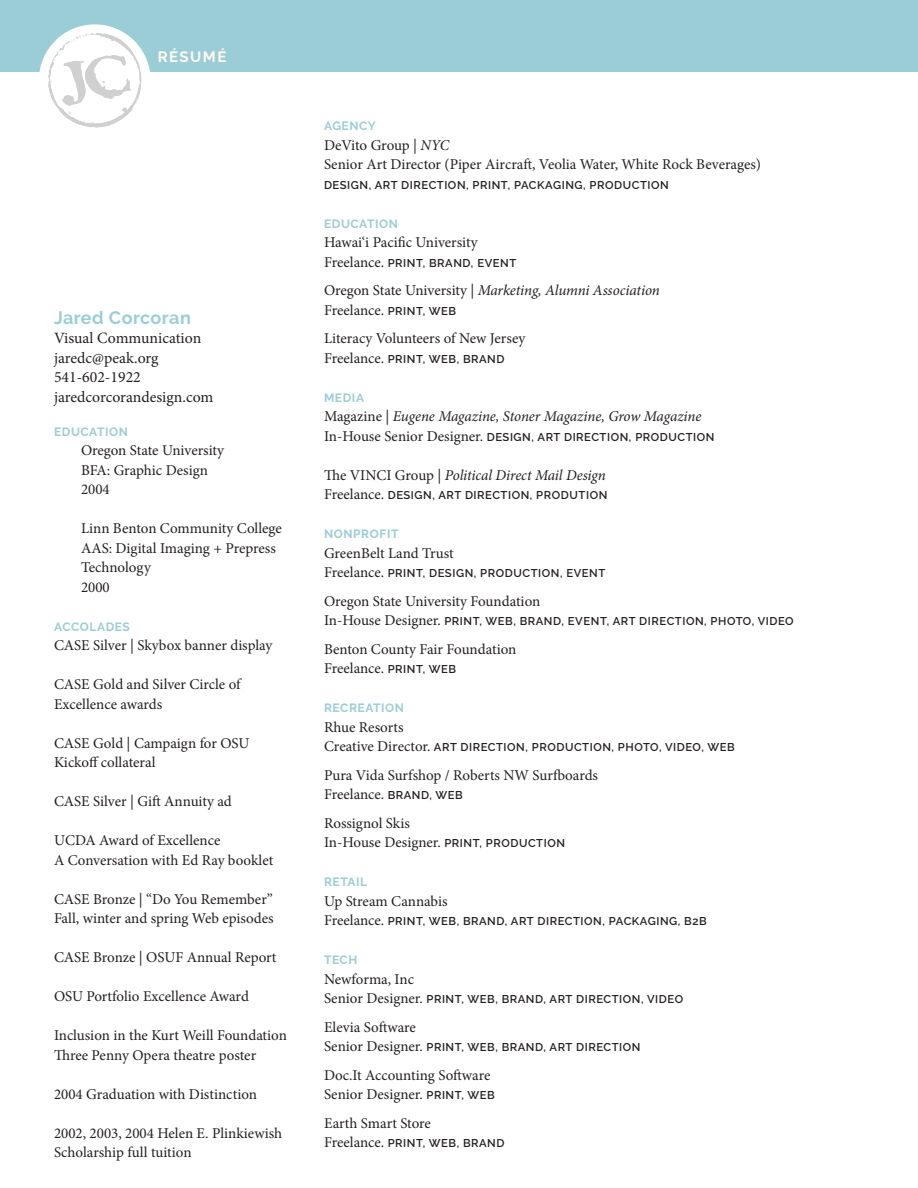
<style>
.page{position:relative;width:918px;height:1188px;background:#fff}
.page>*{position:absolute;margin:0;border:0;box-sizing:border-box;transform-origin:0 0}
.t1{font:700 18px "Raleway";letter-spacing:.025em;color:#9bcdd6}
.t2{font:15.75px/19.5px "Minion Pro";color:#231f20}
.t3{font:15px/19.5px "Minion Pro";color:#231f20}
.t4{font:italic 15px "Minion Pro";letter-spacing:-.01em;color:#231f20}
.t5{font:700 15px "Raleway";letter-spacing:.1em;color:#fffaf1}
.t6{font:700 12px "Raleway";letter-spacing:.05em;color:#9bcdd6}
.t7{font:600 11.25px "Raleway";letter-spacing:.05em;color:#231f20}
.s1{font-style:italic}
.s2{font-family:"Minion Pro";font-weight:400;font-size:15px}
.s3{font-style:normal}
.s4{font-family:"Raleway";font-weight:600;font-size:11.25px}
</style>
<div class="page">
<div style="left:0;top:0;width:918px;height:71px;background:#9bcdd6"></div>
<div style="left:39px;top:24px;width:112px;height:112px;background:#fff;border-radius:50%"></div>
<svg style="left:48px;top:32px;width:93px;height:96px"></svg>
<p class="t5" style="left:158px;top:48px;width:70px">RÉSUMÉ</p>
<p class="t1" style="left:54px;top:307px;width:138px">Jared Corcoran</p>
<p class="t2" style="left:54px;top:328px;width:161px">Visual Communication jaredc@peak.org<br>541-602-1922 jaredcorcorandesign.com</p>
<p class="t6" style="left:54px;top:425px;width:76px">EDUCATION</p>
<p class="t3" style="left:81px;top:441px;width:145px">Oregon State University</p>
<p class="t3" style="left:81px;top:460px;width:129px">BFA: Graphic Design</p>
<p class="t3" style="left:81px;top:480px;width:30px">2004</p>
<p class="t3" style="left:81px;top:519px;width:202px">Linn Benton Community College<br>AAS: Digital Imaging + Prepress<br>Technology</p>
<p class="t3" style="left:81px;top:577px;width:30px">2000</p>
<p class="t6" style="left:54px;top:620px;width:77px">ACCOLADES</p>
<p class="t3" style="left:54px;top:636px;width:220px">CASE Silver | Skybox banner display</p>
<p class="t3" style="left:54px;top:675px;width:188px">CASE Gold and Silver Circle of<br>Excellence awards</p>
<p class="t3" style="left:54px;top:733px;width:197px">CASE Gold | Campaign for OSU<br>Kickoff collateral</p>
<p class="t3" style="left:54px;top:792px;width:179px">CASE Silver | Gift Annuity ad</p>
<p class="t3" style="left:54px;top:831px;width:221px">UCDA Award of Excellence<br>A Conversation with Ed Ray booklet</p>
<p class="t3" style="left:54px;top:889px;width:221px">CASE Bronze | “Do You Remember”<br>Fall, winter and spring Web episodes</p>
<p class="t3" style="left:54px;top:948px;width:224px">CASE Bronze | OSUF Annual Report</p>
<p class="t3" style="left:54px;top:987px;width:196px">OSU Portfolio Excellence Award</p>
<p class="t3" style="left:54px;top:1026px;width:235px">Inclusion in the Kurt Weill Foundation<br>Three Penny Opera theatre poster</p>
<p class="t3" style="left:54px;top:1084px;width:205px">2004 Graduation with Distinction</p>
<p class="t3" style="left:54px;top:1123px;width:230px">2002, 2003, 2004 Helen E. Plinkiewish<br>Scholarship full tuition</p>
<p class="t6" style="left:324px;top:119px;width:53px">AGENCY</p>
<p class="t3" style="left:324px;top:135px;width:127px">DeVito Group | <span class="s1">NYC</span></p>
<p class="t3" style="left:324px;top:155px;width:439px">Senior Art Director (Piper Aircraft, Veolia Water, White Rock Beverages)</p>
<p class="t7" style="left:324px;top:178px;width:346px">DESIGN, ART DIRECTION, PRINT, PACKAGING, PRODUCTION</p>
<p class="t6" style="left:324px;top:217px;width:76px">EDUCATION</p>
<p class="t3" style="left:324px;top:233px;width:155px">Hawai‘i Pacific University</p>
<p class="t7" style="left:324px;top:256px;width:194px"><span class="s2">Freelance.</span> PRINT, BRAND, EVENT</p>
<p class="t4" style="left:324px;top:280px;width:337px"><span class="s3">Oregon State University |</span> Marketing, Alumni Association</p>
<p class="t3" style="left:324px;top:300px;width:134px">Freelance. <span class="s4">PRINT, WEB</span></p>
<p class="t3" style="left:324px;top:329px;width:203px">Literacy Volunteers of New Jersey</p>
<p class="t7" style="left:324px;top:352px;width:182px"><span class="s2">Freelance.</span> PRINT, WEB, BRAND</p>
<p class="t6" style="left:324px;top:391px;width:42px">MEDIA</p>
<p class="t4" style="left:324px;top:406px;width:379px"><span class="s3">Magazine |</span> Eugene Magazine, Stoner Magazine, Grow Magazine</p>
<p class="t7" style="left:324px;top:430px;width:392px"><span class="s2">In-House Senior Designer.</span> DESIGN, ART DIRECTION, PRODUCTION</p>
<p class="t4" style="left:324px;top:465px;width:283px"><span class="s3">The VINCI Group |</span> Political Direct Mail Design</p>
<p class="t7" style="left:324px;top:489px;width:285px"><span class="s2">Freelance.</span> DESIGN, ART DIRECTION, PRODUTION</p>
<p class="t6" style="left:324px;top:527px;width:76px">NONPROFIT</p>
<p class="t3" style="left:324px;top:543px;width:131px">GreenBelt Land Trust</p>
<p class="t7" style="left:324px;top:567px;width:283px"><span class="s2">Freelance.</span> PRINT, DESIGN, PRODUCTION, EVENT</p>
<p class="t3" style="left:324px;top:591px;width:218px">Oregon State University Foundation</p>
<p class="t7" style="left:324px;top:615px;width:471px"><span class="s2">In-House Designer.</span> PRINT, WEB, BRAND, EVENT, ART DIRECTION, PHOTO, VIDEO</p>
<p class="t3" style="left:324px;top:639px;width:194px">Benton County Fair Foundation</p>
<p class="t3" style="left:324px;top:659px;width:134px">Freelance. <span class="s4">PRINT, WEB</span></p>
<p class="t6" style="left:324px;top:701px;width:82px">RECREATION</p>
<p class="t3" style="left:324px;top:717px;width:81px">Rhue Resorts</p>
<p class="t7" style="left:324px;top:741px;width:412px"><span class="s2">Creative Director.</span> ART DIRECTION, PRODUCTION, PHOTO, VIDEO, WEB</p>
<p class="t3" style="left:324px;top:765px;width:276px">Pura Vida Surfshop / Roberts NW Surfboards<br>Freelance. <span class="s4">BRAND, WEB</span></p>
<p class="t3" style="left:324px;top:813px;width:243px">Rossignol Skis<br>In-House Designer. <span class="s4">PRINT, PRODUCTION</span></p>
<p class="t6" style="left:324px;top:875px;width:45px">RETAIL</p>
<p class="t3" style="left:324px;top:891px;width:125px">Up Stream Cannabis</p>
<p class="t7" style="left:324px;top:915px;width:384px"><span class="s2">Freelance.</span> PRINT, WEB, BRAND, ART DIRECTION, PACKAGING, B2B</p>
<p class="t6" style="left:324px;top:953px;width:35px">TECH</p>
<p class="t3" style="left:324px;top:969px;width:92px">Newforma, Inc</p>
<p class="t7" style="left:324px;top:993px;width:361px"><span class="s2">Senior Designer.</span> PRINT, WEB, BRAND, ART DIRECTION, VIDEO</p>
<p class="t3" style="left:324px;top:1017px;width:93px">Elevia Software</p>
<p class="t7" style="left:324px;top:1041px;width:318px"><span class="s2">Senior Designer.</span> PRINT, WEB, BRAND, ART DIRECTION</p>
<p class="t3" style="left:324px;top:1065px;width:168px">Doc.It Accounting Software</p>
<p class="t3" style="left:324px;top:1085px;width:172px">Senior Designer. <span class="s4">PRINT, WEB</span></p>
<p class="t3" style="left:324px;top:1113px;width:108px">Earth Smart Store</p>
<p class="t7" style="left:324px;top:1137px;width:182px"><span class="s2">Freelance.</span> PRINT, WEB, BRAND</p>
</div>
